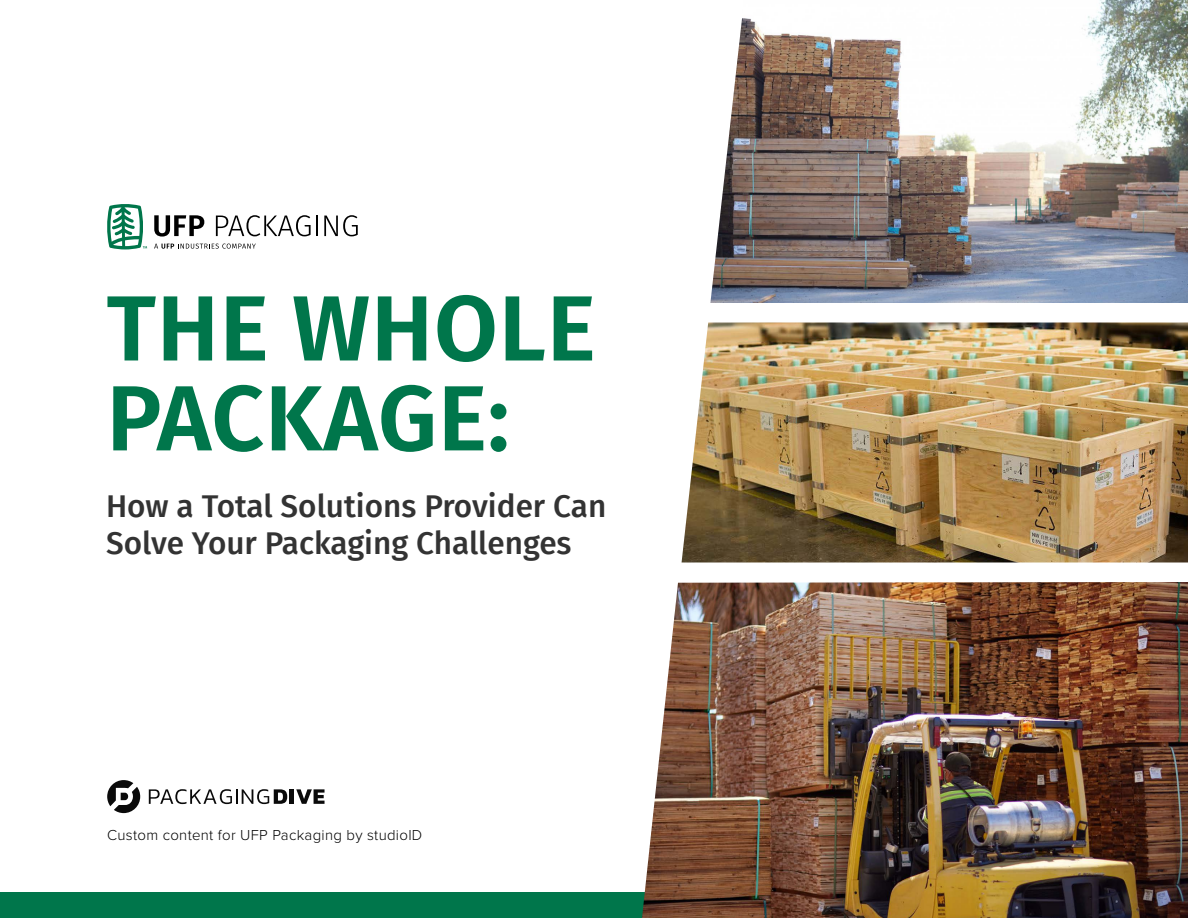
<style>
.page{position:relative;width:1188px;height:918px;background:#fff}
.page>*{position:absolute;margin:0;border:0;box-sizing:border-box;transform-origin:0 0}
.t1{font:600 92.55px/89.8px "Fira Sans";letter-spacing:.01em;color:#00764b}
.t2{font:500 31.5px/37.5px "Fira Sans";color:#333}
.t3{font:300 15px "Proxima Nova";letter-spacing:.02em;color:#000}
</style>
<div class="page">
<div style="left:0;top:892px;width:976px;height:26px;background:#00764b"></div>
<svg style="left:154px;top:215px;width:50px;height:22px"></svg>
<svg style="left:216px;top:215px;width:95px;height:21px"></svg>
<hr style="left:316px;top:216px;width:2px;height:20px;background:#000">
<svg style="left:324px;top:215px;width:34px;height:21px"></svg>
<svg style="left:107px;top:204px;width:40px;height:45px"></svg>
<svg style="left:154px;top:244px;width:102px;height:5px"></svg>
<svg style="left:107px;top:780px;width:33px;height:33px"></svg>
<svg style="left:149px;top:789px;width:138px;height:15px"></svg>
<hr style="left:290px;top:789px;width:4px;height:15px;background:#0a0a0a">
<svg style="left:296px;top:789px;width:29px;height:15px"></svg>
<img style="left:642px;top:582px;width:546px;height:336px">
<img style="left:710px;top:0;width:478px;height:303px">
<img style="left:682px;top:322px;width:506px;height:240px">
<h1 class="t1" style="left:107px;top:278px;width:491px">THE WHOLE<br>PACKAGE:</h1>
<p class="t2" style="left:106px;top:485px;width:502px">How a Total Solutions Provider Can<br>Solve Your Packaging Challenges</p>
<p class="t3" style="left:107px;top:824px;width:317px">Custom content for UFP Packaging by studioID</p>
</div>
